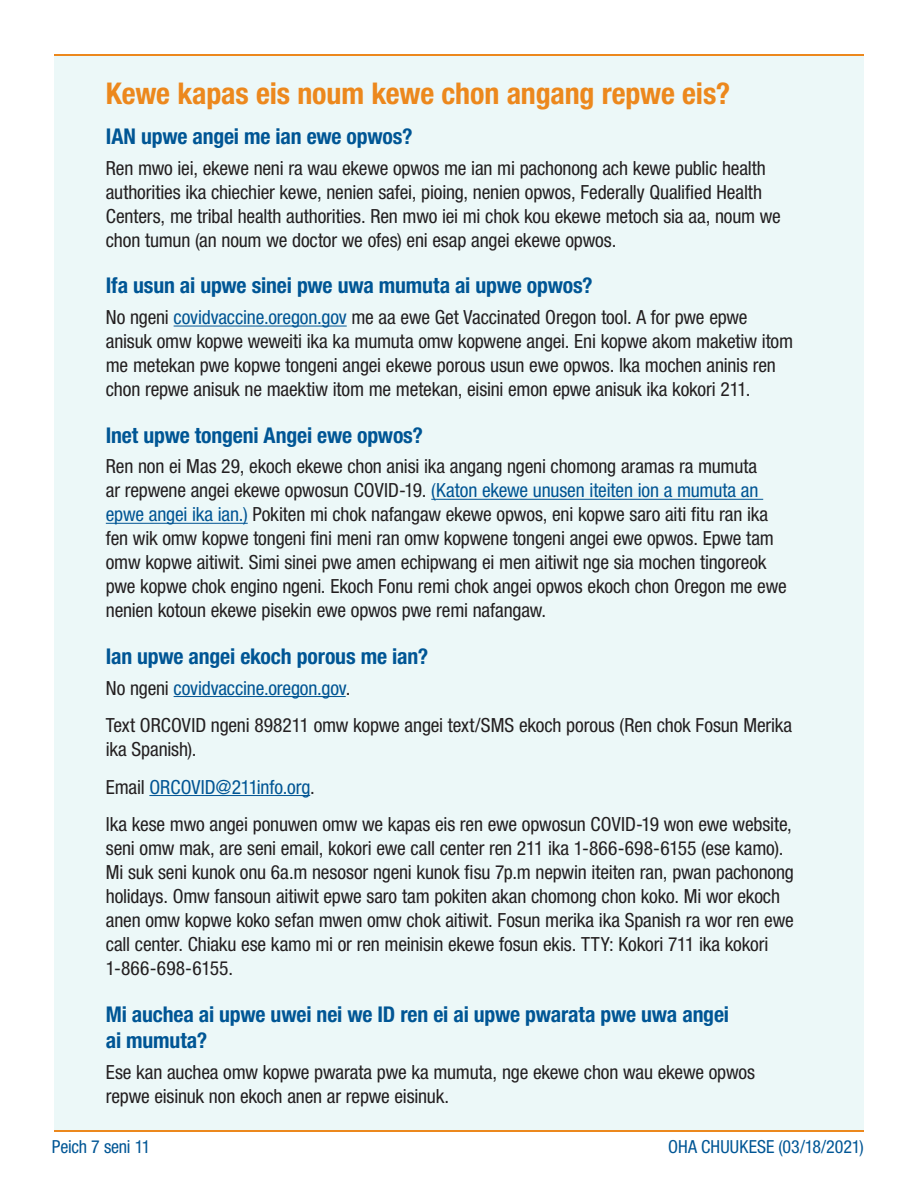
<style>
.page{position:relative;width:918px;height:1188px;background:#fff}
.page>*{position:absolute;margin:0;border:0;box-sizing:border-box;transform-origin:0 0}
.t1{font:700 condensed 30px "Helvetica Neue LT Std";letter-spacing:-.005em;color:#ec881d}
.q{font:700 condensed 21.75px/26.2px "Helvetica Neue LT Std";letter-spacing:-.01em;color:#005695}
.a{font:condensed 19.5px/24px "Helvetica Neue LT Std";letter-spacing:-.01em;color:#231f20}
.a-2{font:condensed 19.5px "Helvetica Neue LT Std";letter-spacing:-.005em;color:#005594}
.t2{font:condensed 18px "Helvetica Neue LT Std";color:#005695}
.s1{color:#005594}
.s2{color:#231f20}
</style>
<div class="page">
<div style="left:54px;top:56px;width:810px;height:1074px;background:#ecf8f8"></div>
<hr style="left:54px;top:54px;width:810px;height:2px;background:#ec881d">
<hr style="left:54px;top:1130px;width:810px;height:1px;background:#ec881d">
<hr style="left:174px;top:326px;width:173px;height:1px;background:#005594">
<hr style="left:431px;top:499px;width:332px;height:1px;background:#005594">
<hr style="left:106px;top:523px;width:142px;height:1px;background:#005594">
<hr style="left:174px;top:696px;width:172px;height:1px;background:#005594">
<hr style="left:149px;top:795px;width:161px;height:1px;background:#005594">
<p class="t1" style="left:106px;top:76px;width:626px">Kewe kapas eis noum kewe chon angang repwe eis?</p>
<p class="q" style="left:106px;top:123px;width:308px">IAN upwe angei me ian ewe opwos?</p>
<p class="a" style="left:106px;top:156px;width:677px">Ren mwo iei, ekewe neni ra wau ekewe opwos me ian mi pachonong ach kewe public health authorities ika chiechier kewe, nenien safei, pioing, nenien opwos, Federally Qualified Health Centers, me tribal health authorities. Ren mwo iei mi chok kou ekewe metoch sia aa, noum we chon tumun (an noum we doctor we ofes) eni esap angei ekewe opwos.</p>
<p class="q" style="left:106px;top:272px;width:488px">Ifa usun ai upwe sinei pwe uwa mumuta ai upwe opwos?</p>
<p class="a" style="left:106px;top:305px;width:689px">No ngeni <span class="s1">covidvaccine.oregon.gov</span> me aa ewe Get Vaccinated Oregon tool. A for pwe epwe anisuk omw kopwe weweiti ika ka mumuta omw kopwene angei. Eni kopwe akom maketiw itom me metekan pwe kopwe tongeni angei ekewe porous usun ewe opwos. Ika mochen aninis ren chon repwe anisuk ne maektiw itom me metekan, eisini emon epwe anisuk ika kokori 211.</p>
<p class="q" style="left:106px;top:421px;width:319px">Inet upwe tongeni Angei ewe opwos?</p>
<p class="a" style="left:106px;top:454px;width:682px">Ren non ei Mas 29, ekoch ekewe chon anisi ika angang ngeni chomong aramas ra mumuta<br>ar repwene angei ekewe opwosun COVID-19. <span class="s1">(Katon ekewe unusen iteiten ion a mumuta an epwe angei ika ian.)</span> Pokiten mi chok nafangaw ekewe opwos, eni kopwe saro aiti fitu ran ika fen wik omw kopwe tongeni fini meni ran omw kopwene tongeni angei ewe opwos. Epwe tam omw kopwe aitiwit. Simi sinei pwe amen echipwang ei men aitiwit nge sia mochen tingoreok pwe kopwe chok engino ngeni. Ekoch Fonu remi chok angei opwos ekoch chon Oregon me ewe nenien kotoun ekewe pisekin ewe opwos pwe remi nafangaw.</p>
<p class="q" style="left:106px;top:643px;width:324px">Ian upwe angei ekoch porous me ian?</p>
<p class="a-2" style="left:106px;top:676px;width:246px"><span class="s2">No ngeni</span> covidvaccine.oregon.gov<span class="s2">.</span></p>
<p class="a" style="left:106px;top:713px;width:688px">Text ORCOVID ngeni 898211 omw kopwe angei text/SMS ekoch porous (Ren chok Fosun Merika ika Spanish).</p>
<p class="a-2" style="left:106px;top:775px;width:211px"><span class="s2">Email</span> ORCOVID@211info.org<span class="s2">.</span></p>
<p class="a" style="left:106px;top:812px;width:690px">Ika kese mwo angei ponuwen omw we kapas eis ren ewe opwosun COVID-19 won ewe website, seni omw mak, are seni email, kokori ewe call center ren 211 ika 1-866-698-6155 (ese kamo).<br>Mi suk seni kunok onu 6a.m nesosor ngeni kunok fisu 7p.m nepwin iteiten ran, pwan pachonong holidays. Omw fansoun aitiwit epwe saro tam pokiten akan chomong chon koko. Mi wor ekoch anen omw kopwe koko sefan mwen omw chok aitiwit. Fosun merika ika Spanish ra wor ren ewe call center. Chiaku ese kamo mi or ren meinisin ekewe fosun ekis. TTY: Kokori 711 ika kokori 1-866-698-6155.</p>
<p class="q" style="left:106px;top:1000px;width:625px">Mi auchea ai upwe uwei nei we ID ren ei ai upwe pwarata pwe uwa angei ai mumuta?</p>
<p class="a" style="left:106px;top:1060px;width:651px">Ese kan auchea omw kopwe pwarata pwe ka mumuta, nge ekewe chon wau ekewe opwos repwe eisinuk non ekoch anen ar repwe eisinuk.</p>
<p class="t2" style="left:52px;top:1137px;width:100px">Peich 7 seni 11</p>
<p class="t2" style="left:668px;top:1137px;width:197px">OHA CHUUKESE (03/18/2021)</p>
</div>
